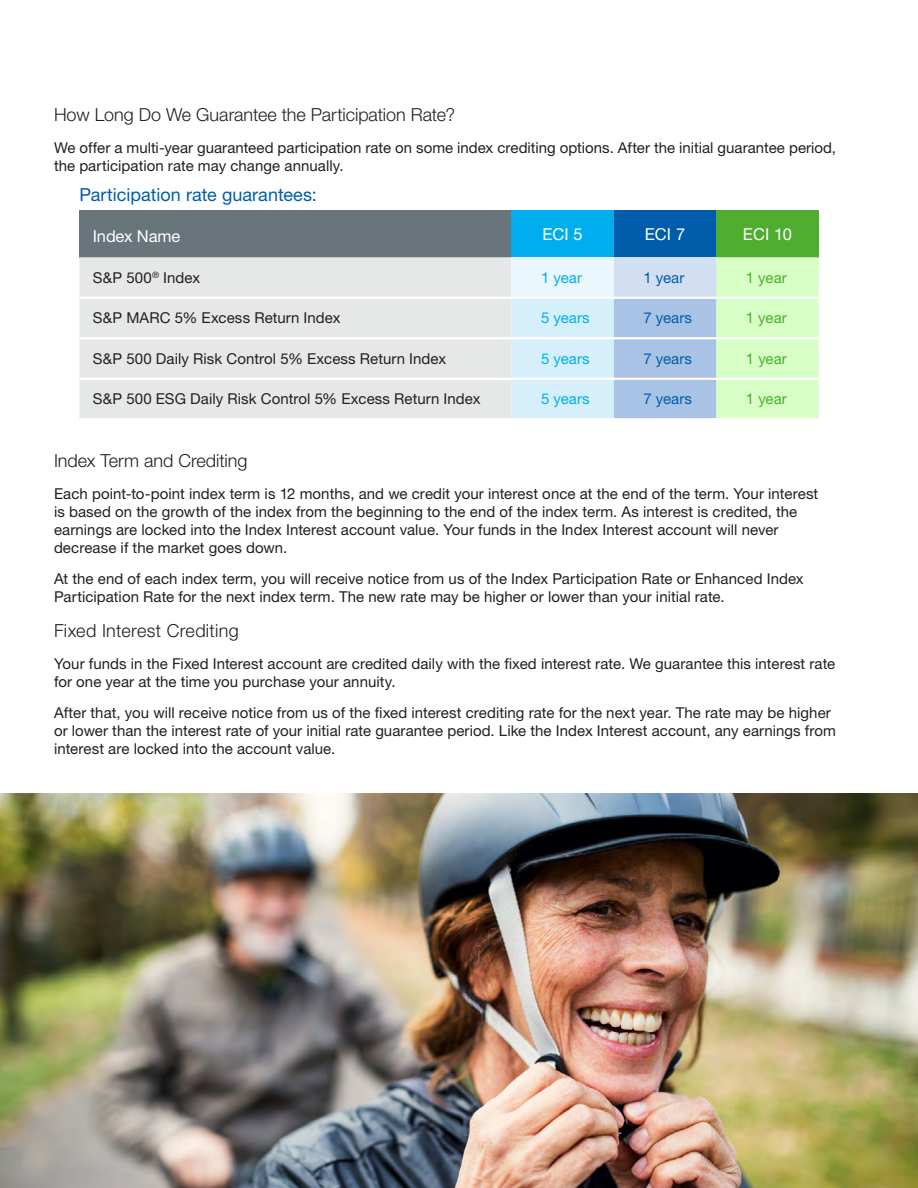
<style>
.page{position:relative;width:918px;height:1188px;background:#fff}
.page>*{position:absolute;margin:0;border:0;box-sizing:border-box;transform-origin:0 0}
.t1{font:300 18px "Helvetica Neue LT Std";color:#231f20}
.t2{font:18px "Helvetica Neue LT Std";color:#015dab}
.t3{font:16.5px "Helvetica Neue LT Std";letter-spacing:-.005em;color:#fff}
.t4{font:15px/18px "Helvetica Neue LT Std";letter-spacing:.005em;color:#231f20}
.t5{font:15px "Helvetica Neue LT Std";letter-spacing:.005em;color:#00aeef}
.t6{font:15px "Helvetica Neue LT Std";letter-spacing:.005em;color:#015dab}
.t7{font:15px "Helvetica Neue LT Std";letter-spacing:.005em;color:#4fad2f}
</style>
<div class="page">
<img style="left:0;top:794px;width:918px;height:394px">
<div style="left:79px;top:210px;width:432px;height:47px;background:#6a747b"></div>
<div style="left:511px;top:210px;width:103px;height:47px;background:#00aeef"></div>
<div style="left:614px;top:210px;width:102px;height:47px;background:#015dab"></div>
<div style="left:716px;top:210px;width:103px;height:47px;background:#4fad2f"></div>
<div style="left:79px;top:257px;width:432px;height:161px;background:#e5e8e7"></div>
<svg style="left:511px;top:257px;width:308px;height:161px;background:#cde9e4"></svg>
<hr style="left:614px;top:337px;width:102px;height:2px;background:#fff">
<hr style="left:79px;top:378px;width:432px;height:2px;background:#fff">
<hr style="left:511px;top:378px;width:103px;height:2px;background:#fff">
<hr style="left:614px;top:378px;width:102px;height:2px;background:#fff">
<hr style="left:716px;top:378px;width:103px;height:2px;background:#fff">
<hr style="left:79px;top:337px;width:432px;height:2px;background:#fff">
<hr style="left:511px;top:337px;width:103px;height:2px;background:#fff">
<hr style="left:716px;top:337px;width:103px;height:2px;background:#fff">
<hr style="left:79px;top:297px;width:432px;height:2px;background:#fff">
<hr style="left:511px;top:297px;width:103px;height:2px;background:#fff">
<hr style="left:614px;top:297px;width:102px;height:2px;background:#fff">
<hr style="left:716px;top:297px;width:103px;height:2px;background:#fff">
<p class="t1" style="left:54px;top:104px;width:403px">How Long Do We Guarantee the Participation Rate?</p>
<p class="t4" style="left:54px;top:138px;width:784px">We offer a multi-year guaranteed participation rate on some index crediting options. After the initial guarantee period, the participation rate may change annually.</p>
<p class="t2" style="left:79px;top:184px;width:239px">Participation rate guarantees:</p>
<p class="t3" style="left:93px;top:226px;width:89px">Index Name</p>
<p class="t3" style="left:542px;top:224px;width:42px">ECI 5</p>
<p class="t3" style="left:645px;top:224px;width:42px">ECI 7</p>
<p class="t3" style="left:743px;top:224px;width:50px">ECI 10</p>
<p class="t4" style="left:93px;top:268px;width:109px">S&amp;P 500<sup>®</sup> Index</p>
<p class="t5" style="left:541px;top:269px;width:42px">1 year</p>
<p class="t6" style="left:644px;top:269px;width:42px">1 year</p>
<p class="t7" style="left:746px;top:269px;width:42px">1 year</p>
<p class="t4" style="left:93px;top:309px;width:249px">S&amp;P MARC 5% Excess Return Index</p>
<p class="t5" style="left:541px;top:309px;width:50px">5 years</p>
<p class="t6" style="left:644px;top:309px;width:50px">7 years</p>
<p class="t7" style="left:746px;top:309px;width:42px">1 year</p>
<p class="t4" style="left:93px;top:349px;width:355px">S&amp;P 500 Daily Risk Control 5% Excess Return Index</p>
<p class="t5" style="left:541px;top:350px;width:50px">5 years</p>
<p class="t6" style="left:644px;top:350px;width:50px">7 years</p>
<p class="t7" style="left:746px;top:350px;width:42px">1 year</p>
<p class="t4" style="left:93px;top:390px;width:389px">S&amp;P 500 ESG Daily Risk Control 5% Excess Return Index</p>
<p class="t5" style="left:541px;top:390px;width:50px">5 years</p>
<p class="t6" style="left:644px;top:390px;width:50px">7 years</p>
<p class="t7" style="left:746px;top:390px;width:42px">1 year</p>
<p class="t1" style="left:54px;top:450px;width:195px">Index Term and Crediting</p>
<p class="t4" style="left:54px;top:484px;width:766px">Each point-to-point index term is 12 months, and we credit your interest once at the end of the term. Your interest is based on the growth of the index from the beginning to the end of the index term. As interest is credited, the earnings are locked into the Index Interest account value. Your funds in the Index Interest account will never decrease if the market goes down.</p>
<p class="t4" style="left:54px;top:570px;width:751px">At the end of each index term, you will receive notice from us of the Index Participation Rate or Enhanced Index<br>Participation Rate for the next index term. The new rate may be higher or lower than your initial rate.</p>
<p class="t1" style="left:54px;top:620px;width:186px">Fixed Interest Crediting</p>
<p class="t4" style="left:54px;top:654px;width:783px">Your funds in the Fixed Interest account are credited daily with the fixed interest rate. We guarantee this interest rate for one year at the time you purchase your annuity.</p>
<p class="t4" style="left:54px;top:704px;width:783px">After that, you will receive notice from us of the fixed interest crediting rate for the next year. The rate may be higher or lower than the interest rate of your initial rate guarantee period. Like the Index Interest account, any earnings from interest are locked into the account value.</p>
</div>
